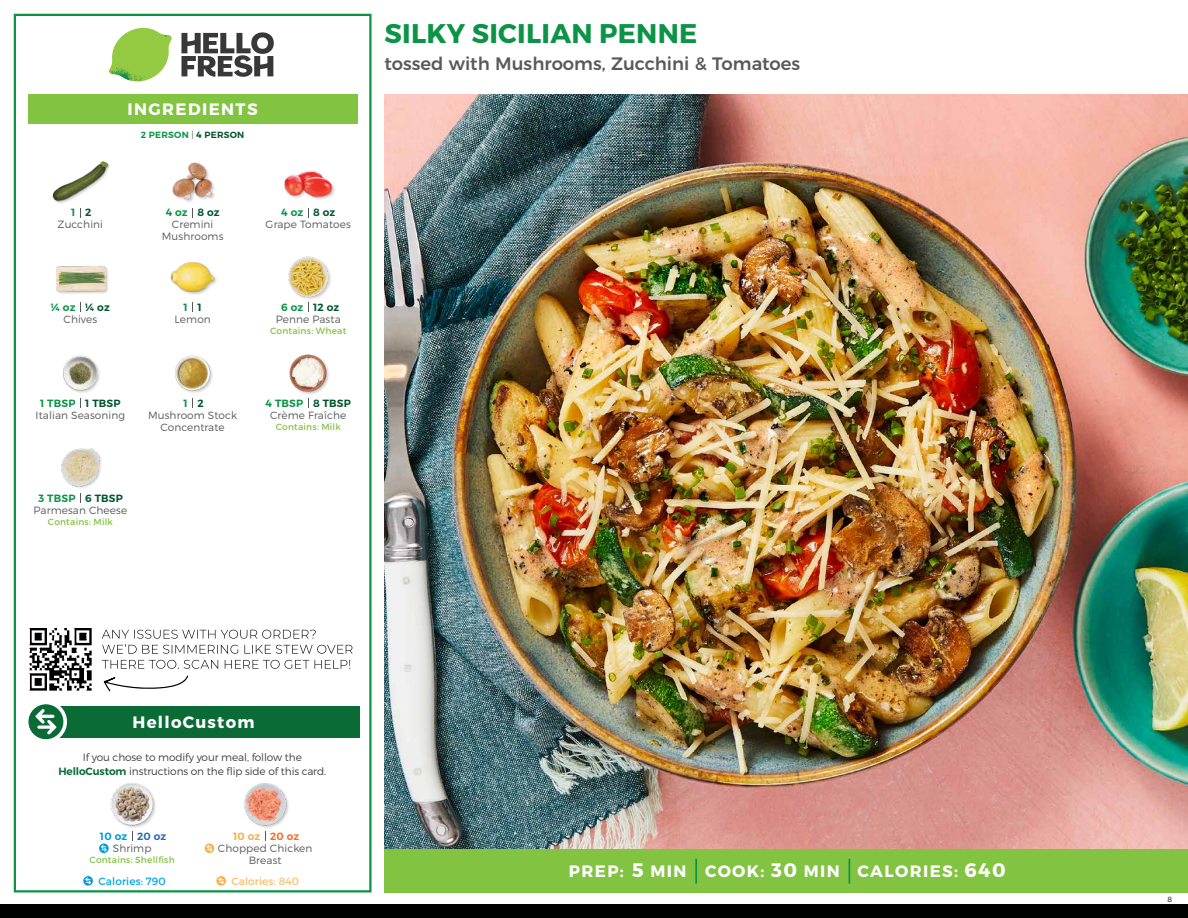
<style>
.page{position:relative;width:1188px;height:918px;background:#fff}
.page>*{position:absolute;margin:0;border:0;box-sizing:border-box;transform-origin:0 0}
.t1{font:700 27px "Montserrat";letter-spacing:.01em;color:#0b9446}
.t2{font:500 18px "Montserrat";color:#58595b}
.t3{font:700 16.5px "Montserrat";letter-spacing:.085em;color:#fff}
.t4{font:300 10.5px/12px "Montserrat";letter-spacing:.01em;color:#58595b;text-align:center}
.t5{font:300 10.5px/13.5px "Montserrat";letter-spacing:-.01em;color:#414042;text-align:center}
.t6{font:600 10.5px "Montserrat";letter-spacing:.02em;color:#00562c}
.t7{font:600 10.5px "Montserrat";letter-spacing:.02em;color:#0b9446}
.t8{font:10.5px "Montserrat";letter-spacing:.01em;color:#00a8e3}
.t9{font:10.5px "Montserrat";letter-spacing:.01em;color:#fabe6b}
.t10{font:600 10.5px "Montserrat";letter-spacing:.02em;color:#009bdf}
.t11{font:600 10.5px "Montserrat";letter-spacing:.02em;color:#f8af45}
.t12{font:9px "Montserrat";letter-spacing:.02em;color:#82c341}
.t13{font:600 9px "Montserrat";letter-spacing:.03em;color:#0b9446}
.t14{font:300 7.5px "Montserrat";color:#000}
.s1{font-weight:300;color:#58595b}
.s2{color:#00562c}
.s3{font-weight:600;color:#0b6b37}
.s4{color:#3069b3}
.s5{color:#f37121}
.s6{font-size:19.5px}
</style>
<div class="page">
<div style="left:0;top:904px;width:1188px;height:14px;background:#000101"></div>
<div style="left:384px;top:849px;width:804px;height:43px;background:#82c341"></div>
<svg style="left:181px;top:32px;width:93px;height:45px"></svg>
<svg style="left:114px;top:28px;width:55px;height:36px"></svg>
<img style="left:143px;top:28px;width:29px;height:24px">
<img style="left:112px;top:48px;width:54px;height:10px">
<img style="left:109px;top:52px;width:55px;height:30px">
<img style="left:142px;top:58px;width:24px;height:23px">
<div style="left:28px;top:94px;width:330px;height:30px;background:#82c341"></div>
<div style="left:14px;top:14px;width:358px;height:878px;border:2px solid #0b9446"></div>
<img style="left:384px;top:94px;width:804px;height:755px">
<img style="left:170px;top:262px;width:47px;height:33px">
<div style="left:289px;top:256px;width:43px;height:44px;background:#000;opacity:.2"></div>
<img style="left:288px;top:256px;width:44px;height:42px">
<img style="left:172px;top:162px;width:43px;height:40px">
<img style="left:284px;top:170px;width:51px;height:29px">
<img style="left:56px;top:265px;width:52px;height:29px">
<div style="left:53px;top:161px;width:58px;height:43px;background:#000;opacity:.2"></div>
<img style="left:52px;top:161px;width:58px;height:41px">
<img style="left:175px;top:355px;width:38px;height:38px">
<img style="left:289px;top:354px;width:40px;height:40px">
<img style="left:63px;top:355px;width:37px;height:38px">
<img style="left:61px;top:448px;width:41px;height:40px">
<div style="left:33px;top:706px;width:327px;height:31px;background:#0b6b37"></div>
<div style="left:25px;top:701px;width:42px;height:42px;background:#fff;border-radius:50%"></div>
<div style="left:28px;top:704px;width:35px;height:35px;background:#0a6b37;border-radius:50%"></div>
<svg style="left:35px;top:709px;width:22px;height:26px"></svg>
<div style="left:111px;top:783px;width:46px;height:46px;background:#000;opacity:.2"></div>
<img style="left:110px;top:783px;width:47px;height:43px">
<svg style="left:99px;top:843px;width:10px;height:10px"></svg>
<svg style="left:101px;top:845px;width:6px;height:7px"></svg>
<svg style="left:83px;top:876px;width:10px;height:10px"></svg>
<svg style="left:85px;top:877px;width:6px;height:7px"></svg>
<div style="left:244px;top:784px;width:46px;height:45px;background:#000;opacity:.2"></div>
<img style="left:244px;top:783px;width:46px;height:43px">
<hr style="left:695px;top:859px;width:2px;height:25px;background:#0b9446">
<svg style="left:849px;top:859px;width:1px;height:25px"></svg>
<img style="left:29px;top:628px;width:63px;height:63px">
<svg style="left:104px;top:675px;width:84px;height:17px"></svg>
<svg style="left:102px;top:660px;width:248px;height:9px"></svg>
<svg style="left:102px;top:630px;width:251px;height:24px"></svg>
<svg style="left:205px;top:843px;width:9px;height:10px"></svg>
<svg style="left:207px;top:845px;width:5px;height:7px"></svg>
<svg style="left:216px;top:876px;width:10px;height:10px"></svg>
<svg style="left:218px;top:877px;width:6px;height:7px"></svg>
<h3 class="t3" style="left:128px;top:99px;width:132px">INGREDIENTS</h3>
<p class="t13" style="left:141px;top:129px;width:105px">2 PERSON <span class="s1">|</span> <span class="s2">4 PERSON</span></p>
<p class="t7" style="left:71px;top:206px;width:6px">1</p>
<p class="t6" style="left:85px;top:206px;width:8px">2</p>
<p class="t6" style="left:198px;top:206px;width:24px">8 oz</p>
<p class="t6" style="left:313px;top:206px;width:24px">8 oz</p>
<p class="t7" style="left:166px;top:206px;width:24px">4 oz</p>
<p class="t7" style="left:281px;top:206px;width:24px">4 oz</p>
<p class="t4" style="left:58px;top:218px;width:47px">Zucchini</p>
<p class="t4" style="left:162px;top:218px;width:63px">Cremini<br>Mushrooms</p>
<p class="t4" style="left:266px;top:218px;width:87px">Grape Tomatoes</p>
<p class="t7" style="left:51px;top:301px;width:26px">¼ oz</p>
<p class="t6" style="left:85px;top:301px;width:26px">¼ oz</p>
<p class="t7" style="left:184px;top:301px;width:6px">1</p>
<p class="t7" style="left:281px;top:301px;width:24px">6 oz</p>
<p class="t6" style="left:198px;top:301px;width:6px">1</p>
<p class="t6" style="left:313px;top:301px;width:28px">12 oz</p>
<p class="t4" style="left:64px;top:313px;width:35px">Chives</p>
<p class="t4" style="left:174px;top:313px;width:38px">Lemon</p>
<p class="t4" style="left:276px;top:313px;width:67px">Penne Pasta</p>
<p class="t12" style="left:270px;top:325px;width:78px">Contains: Wheat</p>
<p class="t7" style="left:40px;top:397px;width:37px">1 TBSP</p>
<p class="t6" style="left:85px;top:397px;width:37px">1 TBSP</p>
<p class="t7" style="left:184px;top:397px;width:6px">1</p>
<p class="t7" style="left:266px;top:397px;width:39px">4 TBSP</p>
<p class="t6" style="left:198px;top:397px;width:8px">2</p>
<p class="t6" style="left:313px;top:397px;width:39px">8 TBSP</p>
<p class="t4" style="left:36px;top:409px;width:91px">Italian Seasoning</p>
<p class="t4" style="left:148px;top:409px;width:91px">Mushroom Stock<br>Concentrate</p>
<p class="t4" style="left:270px;top:409px;width:78px">Crème Fraîche</p>
<p class="t12" style="left:276px;top:421px;width:67px">Contains: Milk</p>
<p class="t7" style="left:39px;top:492px;width:38px">3 TBSP</p>
<p class="t6" style="left:85px;top:492px;width:39px">6 TBSP</p>
<p class="t4" style="left:33px;top:504px;width:95px">Parmesan Cheese</p>
<p class="t12" style="left:48px;top:516px;width:67px">Contains: Milk</p>
<h1 class="t1" style="left:385px;top:17px;width:314px">SILKY SICILIAN PENNE</h1>
<h2 class="t2" style="left:384px;top:49px;width:417px">tossed with Mushrooms, Zucchini &amp; Tomatoes</h2>
<h3 class="t3" style="left:133px;top:712px;width:123px">HelloCustom</h3>
<p class="t5" style="left:58px;top:750px;width:269px">If you chose to modify your meal, follow the<br><span class="s3">HelloCustom</span> instructions on the flip side of this card.</p>
<p class="t10" style="left:100px;top:829px;width:68px">10 oz <span class="s4">20 oz</span></p>
<p class="t4" style="left:113px;top:842px;width:40px">Shrimp</p>
<p class="t12" style="left:90px;top:854px;width:87px">Contains: Shellfish</p>
<p class="t8" style="left:99px;top:875px;width:69px">Calories: 790</p>
<p class="t11" style="left:233px;top:830px;width:68px">10 oz <span class="s5">20 oz</span></p>
<p class="t4" style="left:218px;top:842px;width:96px;line-height:12.5px">Chopped Chicken<br>Breast</p>
<p class="t9" style="left:231px;top:875px;width:69px">Calories: 840</p>
<h3 class="t3" style="left:569px;top:861px;width:438px">PREP: <span class="s6">5</span> MIN COOK: <span class="s6">30</span> MIN CALORIES: <span class="s6">640</span></h3>
<p class="t14" style="left:1167px;top:895px;width:6px">8</p>
</div>
